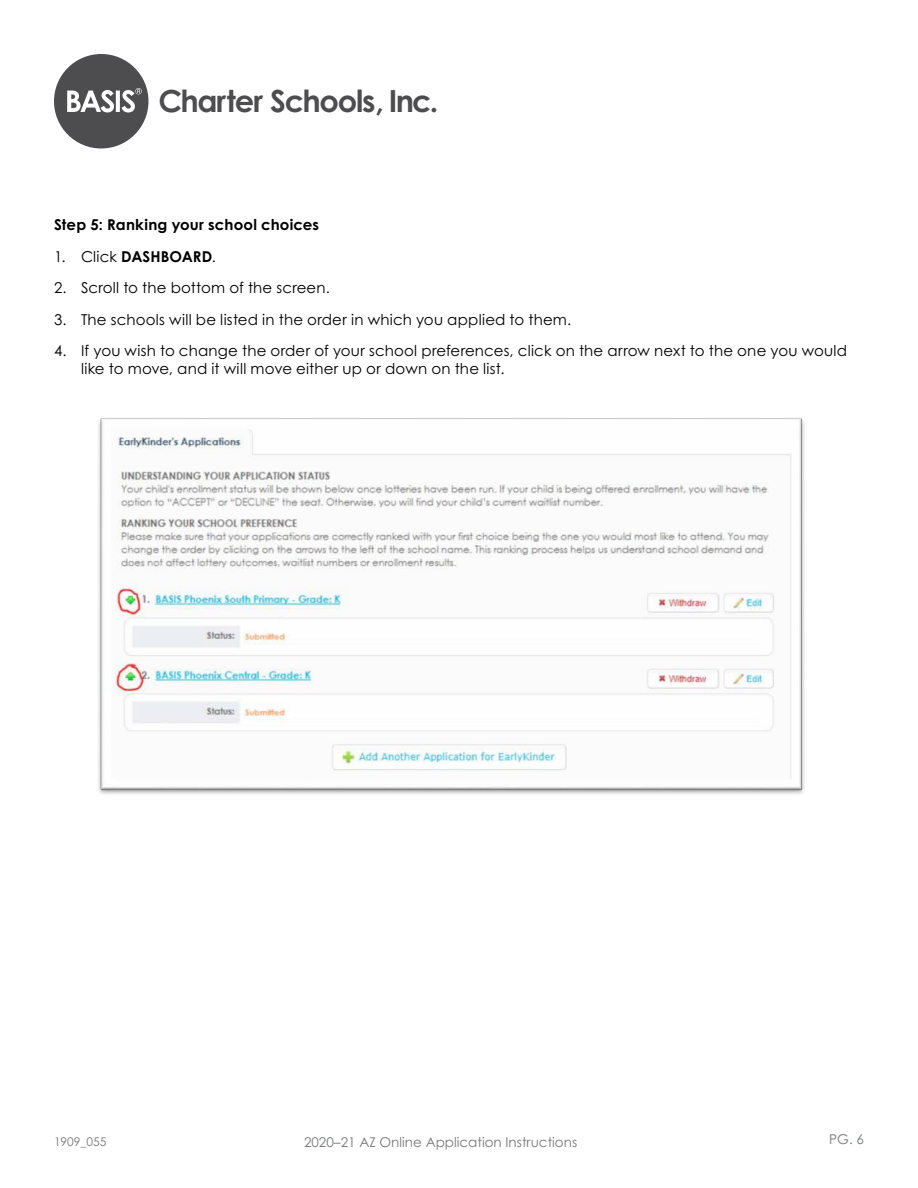
<style>
.page{position:relative;width:918px;height:1188px;background:#fff}
.page>*{position:absolute;margin:0;border:0;box-sizing:border-box;transform-origin:0 0}
.t1{font:700 30.45px "Century Gothic Std";letter-spacing:-.04em;color:#4d4d4f}
.t2{font:15px/18px "Century Gothic Std";letter-spacing:.015em;color:#000}
.t3{font:700 15px "Century Gothic Std";letter-spacing:.01em;color:#000}
.t4{font:13.5px "Century Gothic Std";color:#77787b}
.t5{font:12px "Century Gothic Std";color:#77787b}
.s1{font-weight:400}
</style>
<div class="page">
<svg style="left:54px;top:54px;width:94px;height:94px"></svg>
<img style="left:98px;top:418px;width:707px;height:377px">
<h1 class="t1" style="left:158px;top:82px;width:281px">Charter Schools, Inc.</h1>
<p class="t3" style="left:54px;top:215px;width:267px">Step 5: Ranking your school choices</p>
<p class="t3" style="left:54px;top:247px;width:163px"><span class="s1">1. Click</span> DASHBOARD<span class="s1">.</span></p>
<p class="t2" style="left:54px;top:279px;width:277px">2. Scroll to the bottom of the screen.</p>
<p class="t2" style="left:54px;top:310px;width:519px">3. The schools will be listed in the order in which you applied to them.</p>
<p class="t2" style="left:81px;top:342px;width:768px;text-indent:-27px">4. If you wish to change the order of your school preferences, click on the arrow next to the one you would like to move, and it will move either up or down on the list.</p>
<p class="t5" style="left:54px;top:1134px;width:54px">1909_055</p>
<p class="t4" style="left:304px;top:1134px;width:275px">2020–21 AZ Online Application Instructions</p>
<p class="t4" style="left:829px;top:1131px;width:36px">PG. 6</p>
</div>
